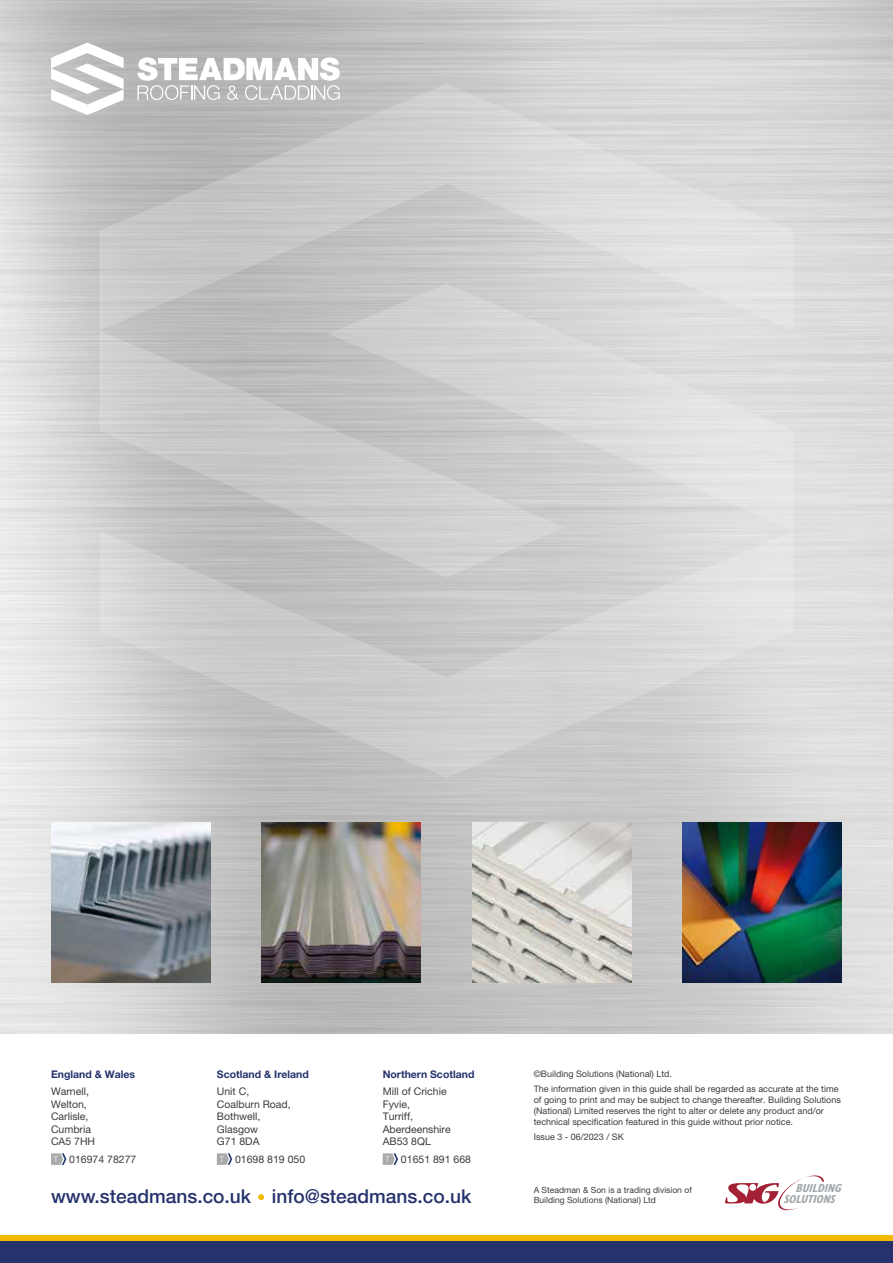
<style>
.page{position:relative;width:893px;height:1263px;background:#fff}
.page>*{position:absolute;margin:0;border:0;box-sizing:border-box;transform-origin:0 0}
.t1{font:500 19.2px "Helvetica Neue LT Pro";color:#25326c}
.t2{font:italic 700 condensed 11.7px/11.7px "Humanist 521 BT";color:#a2a9ad}
.t3{font:10.5px/12.6px "Helvetica Neue LT Pro";color:#3c3c3b}
.t4{font:700 10.5px "Helvetica Neue LT Pro";color:#25326c}
.t5{font:9px/10.8px "Helvetica Neue LT Pro";color:#3c3c3b}
.t6{font:8.55px/10.2px "Helvetica Neue LT Pro";color:#3c3c3b}
.s1{font-weight:300;font-size:7.65px;color:#fff}
.s2{font-size:16.5px;color:#f1b900}
</style>
<div class="page">
<img style="left:0;top:0;width:893px;height:1033px">
<svg style="left:99px;top:84px;width:694px;height:247px;background:#cdcdcd"></svg>
<svg style="left:99px;top:531px;width:694px;height:247px;background:#cecece"></svg>
<svg style="left:99px;top:331px;width:466px;height:246px;background:#c5c5c4"></svg>
<svg style="left:328px;top:284px;width:465px;height:247px;background:#d4d4d4"></svg>
<svg style="left:43px;top:38px;width:297px;height:77px"></svg>
<img style="left:51px;top:823px;width:159px;height:159px">
<img style="left:472px;top:823px;width:159px;height:159px">
<img style="left:261px;top:823px;width:160px;height:159px">
<img style="left:682px;top:823px;width:160px;height:159px">
<svg style="left:51px;top:1153px;width:15px;height:12px"></svg>
<svg style="left:217px;top:1153px;width:15px;height:12px"></svg>
<svg style="left:383px;top:1153px;width:15px;height:12px"></svg>
<svg style="left:725px;top:1175px;width:99px;height:35px"></svg>
<div style="left:0;top:1236px;width:893px;height:6px;background:#f1b900"></div>
<div style="left:0;top:1242px;width:893px;height:21px;background:#25326c"></div>
<p class="t4" style="left:383px;top:1068px;width:93px">Northern Scotland</p>
<p class="t3" style="left:383px;top:1085px;width:70px">Mill of Crichie<br>Fyvie,<br>Turriff,<br>Aberdeenshire<br>AB53 8QL</p>
<p class="t3" style="left:385px;top:1153px;width:87px"><span class="s1">T</span> 01651 891 668</p>
<h1 class="t1" style="left:51px;top:1185px;width:422px">www.steadmans.co.uk <span class="s2">•</span> info@steadmans.co.uk</h1>
<p class="t2" style="left:783px;top:1181px;width:63px;text-indent:12px">BUILDING<br>SOLUTIONS</p>
<p class="t4" style="left:217px;top:1068px;width:93px">Scotland &amp; Ireland</p>
<p class="t3" style="left:217px;top:1085px;width:75px">Unit C,<br>Coalburn Road,<br>Bothwell,<br>Glasgow<br>G71 8DA</p>
<p class="t3" style="left:220px;top:1153px;width:87px"><span class="s1">T</span> 01698 819 050</p>
<p class="t5" style="left:534px;top:1066px;width:306px;line-height:15.5px">©Building Solutions (National) Ltd.<br>The information given in this guide shall be regarded as accurate at the time</p>
<p class="t5" style="left:534px;top:1094px;width:309px">of going to print and may be subject to change thereafter. Building Solutions (National) Limited reserves the right to alter or delete any product and/or technical specification featured in this guide without prior notice.</p>
<p class="t5" style="left:534px;top:1131px;width:92px">Issue 3 - 06/2023 / SK</p>
<p class="t4" style="left:51px;top:1068px;width:86px">England &amp; Wales</p>
<p class="t3" style="left:51px;top:1085px;width:46px">Warnell,<br>Welton,<br>Carlisle,<br>Cumbria<br>CA5 7HH</p>
<p class="t3" style="left:54px;top:1153px;width:84px"><span class="s1">T</span> 016974 78277</p>
<p class="t6" style="left:534px;top:1185px;width:160px">A Steadman &amp; Son is a trading division of<br>Building Solutions (National) Ltd</p>
</div>
